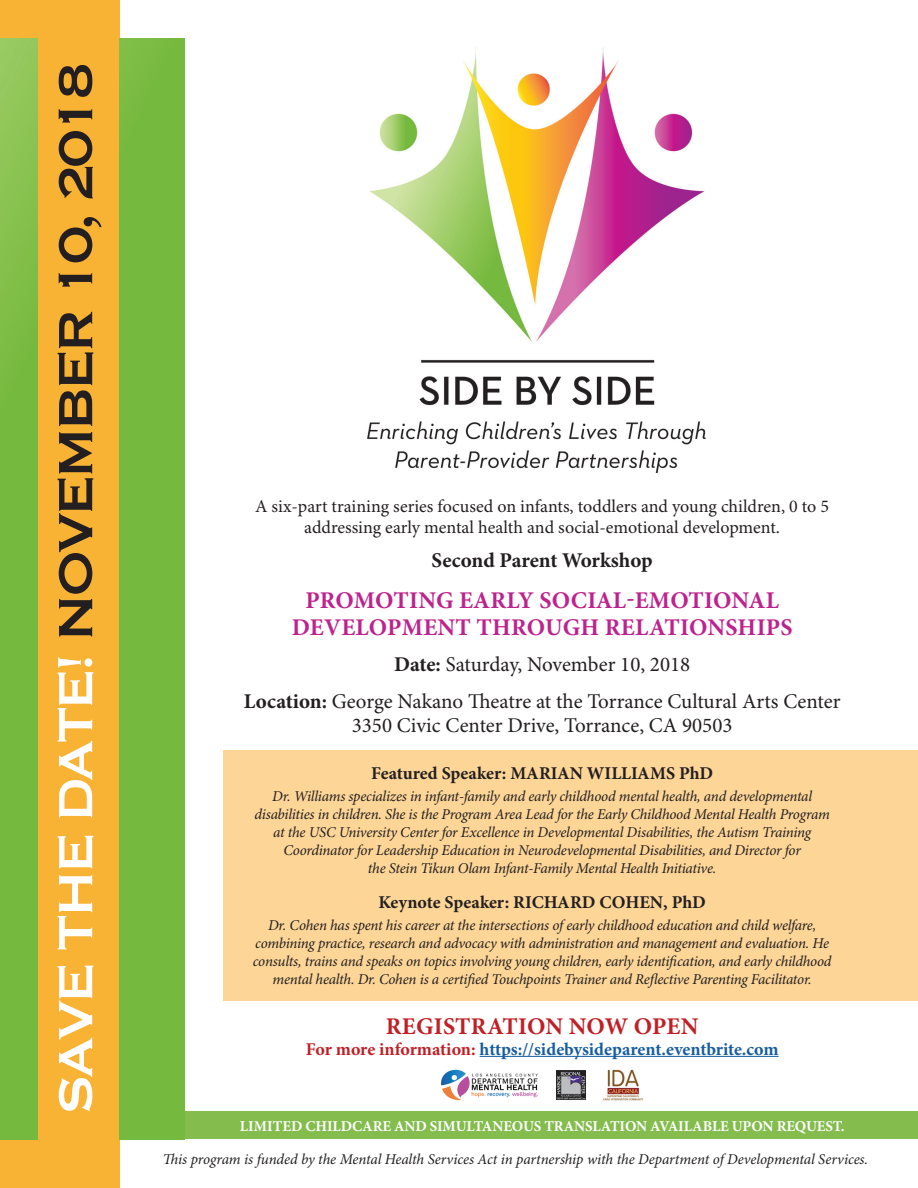
<style>
.page{position:relative;width:918px;height:1188px;background:#fff}
.page>*{position:absolute;margin:0;border:0;box-sizing:border-box;transform-origin:0 0}
.t1{font:63px "Copperplate";letter-spacing:-.075em;color:#231f20}
.t2{font:700 24px/27px "Minion Pro";letter-spacing:.01em;color:#be228d;text-align:center}
.t3{font:700 24px "Minion Pro";letter-spacing:.01em;color:#c02025}
.t4{font:21px/37.5px "Minion Pro";color:#231f20;text-align:center}
.t5{font:700 21px "Minion Pro";letter-spacing:-.005em;color:#231f20}
.t6{font:18px/21px "Minion Pro";color:#231f20;text-align:center}
.t7{font:700 18px "Minion Pro";color:#231f20}
.t8{font:700 18px "Minion Pro";letter-spacing:-.005em;color:#175d9e}
.t9{font:italic 15px/18px "Minion Pro";letter-spacing:-.02em;color:#231f20;text-align:center}
.t10{font:700 15px "Minion Pro";letter-spacing:-.01em;color:#fff}
.s1{color:#fff}
.s2{font-weight:700}
.s3{color:#c02025}
</style>
<div class="page">
<img style="left:368px;top:48px;width:338px;height:424px">
<div style="left:109px;top:1111px;width:809px;height:28px;background:#84bd4e"></div>
<div style="left:0;top:0;width:119px;height:1188px;background:#f9b334"></div>
<div style="left:223px;top:751px;width:695px;height:250px;background:#fcd597"></div>
<hr style="left:480px;top:1056px;width:299px;height:1px;background:#175d9e">
<svg style="left:0;top:38px;width:185px;height:1101px"></svg>
<div style="left:38px;top:0;width:81px;height:1177px;background:#f9b334"></div>
<img style="left:603px;top:1070px;width:40px;height:31px">
<img style="left:441px;top:1069px;width:97px;height:32px">
<img style="left:556px;top:1071px;width:29px;height:29px">
<h1 class="t1" style="left:34px;top:1116px;width:1055px;rotate:-90deg"><span class="s1">SAVE THE DATE!</span> NOVEMBER 10, 2018</h1>
<p class="t6" style="left:255px;top:496px;width:576px">A six-part training series focused on infants, toddlers and young children t o0, 5 addressing early mental health and social-emotional development.</p>
<h3 class="t5" style="left:432px;top:548px;width:223px">Second Parent Workshop</h3>
<h2 class="t2" style="left:292px;top:587px;width:503px">PROMOTING EARLY SOCIAL-EMOTIONAL<br>DEVELOPMENT THROUGH RELATIONSHIPS</h2>
<h3 class="t4" style="left:244px;top:646px;width:598px"><span class="s2">Date:</span> Saturday, November 10, 2018<br><span class="s2">Location:</span> George Nakano Theatre at the Torrance Cultural Arts Center</h3>
<h3 class="t4" style="left:352px;top:707px;width:382px">3350 Civic Center Drive, Torrance, CA 90503</h3>
<p class="t7" style="left:371px;top:762px;width:344px">Featured Speaker: MARIAN WILLIAMS PhD</p>
<p class="t9" style="left:254px;top:788px;width:577px">Dr. Williams specializes in infant-family and early childhood mental health, and developmental disabilities in children. She is the Program Area Leadfor the Early Childhood Mental Health Program at the USC University Centerfor Excellence in Developmental Disabilities, the Autism Training Coordinatorfor Leadership Education in Neurodevelopmental Disabilities, and Directorfor<br>the Stein Tikun Olam Infant-Family Mental Health Initiative.</p>
<p class="t7" style="left:378px;top:891px;width:329px">Keynote Speaker: RICHARD COHEN, PhD</p>
<p class="t9" style="left:253px;top:917px;width:580px">Dr. Cohen has spent his career at the intersections of early childhood education and child welfare, combining practice, research and advocacy with administration and management and evaluation. He consults, trains and speaks on topics involving young children, early identification, and early childhood mental health. Dr. Cohen ais certified Touchpoints Trainer and Reflective Parenting Facilitator.</p>
<h2 class="t3" style="left:386px;top:1012px;width:314px">REGISTRATION NOW OPEN</h2>
<p class="t8" style="left:306px;top:1038px;width:474px"><span class="s3">For more information:</span> https://sidebysideparent.eventbrite.com</p>
<p class="t10" style="left:240px;top:1117px;width:606px">LIMITED CHILDCARE AND SIMULTANEOUS TRANSLATION AVAILABLE UPON REQUEST.</p>
<p class="t9" style="left:163px;top:1151px;width:707px">This program is funded by the Mental Health Services Act in partnership with the Department ofDevelopmental Services.</p>
</div>
